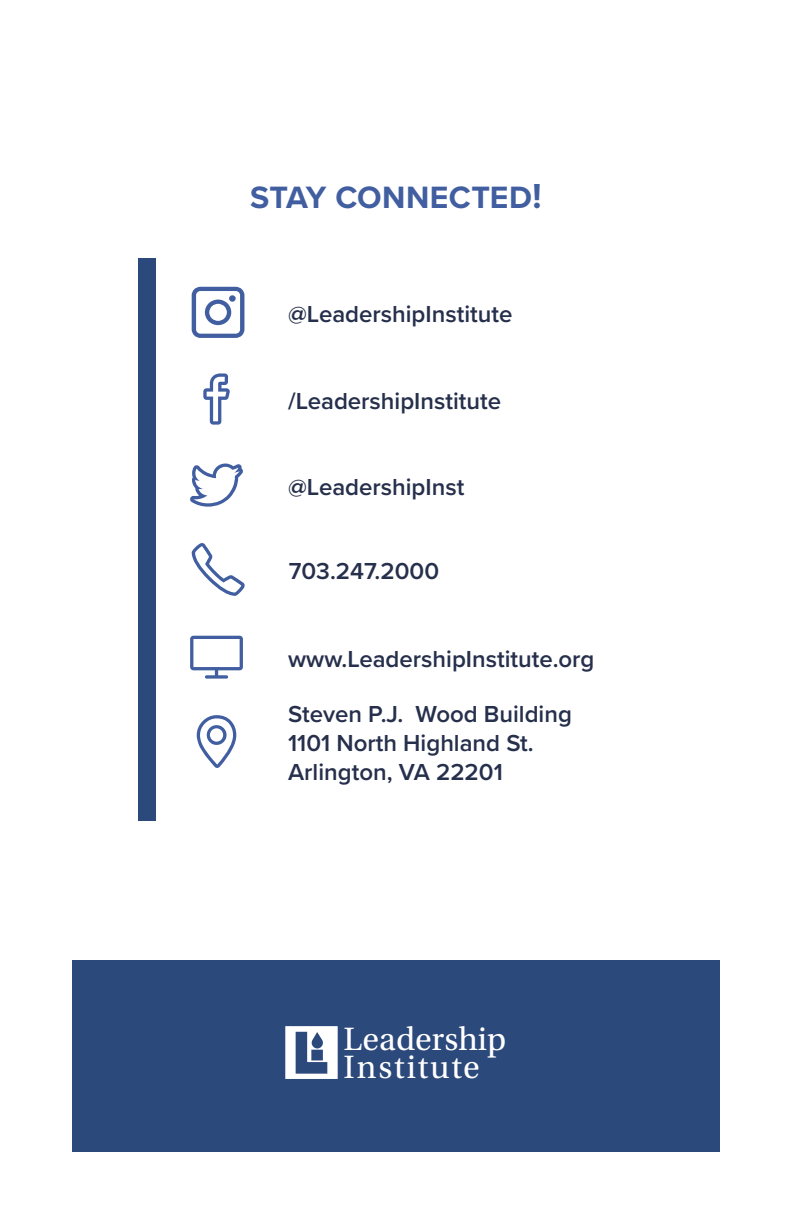
<style>
.page{position:relative;width:792px;height:1224px;background:#fff}
.page>*{position:absolute;margin:0;border:0;box-sizing:border-box;transform-origin:0 0}
.t1{font:34px/28.6px "Utopia Std";letter-spacing:.01em;color:#fff}
.Chapter_Titles{font:700 32px "Proxima Nova";letter-spacing:.01em;color:#415ea1}
.t2{font:600 24px/28.8px "Proxima Nova";color:#262f4b}
.s1{font-size:36px}
</style>
<div class="page">
<div style="left:72px;top:960px;width:648px;height:192px;background:#2c497c"></div>
<svg style="left:285px;top:1027px;width:53px;height:52px"></svg>
<div style="left:138px;top:258px;width:18px;height:563px;background:#2c497c"></div>
<svg style="left:203px;top:373px;width:27px;height:52px"></svg>
<svg style="left:190px;top:464px;width:53px;height:43px"></svg>
<svg style="left:192px;top:543px;width:53px;height:53px"></svg>
<svg style="left:190px;top:636px;width:53px;height:43px"></svg>
<svg style="left:197px;top:715px;width:39px;height:53px"></svg>
<svg style="left:192px;top:287px;width:52px;height:51px"></svg>
<div style="left:229px;top:295px;width:7px;height:7px;background:#415ea1;border-radius:50%"></div>
<p class="Chapter_Titles" style="left:250px;top:174px;width:293px">STAY CONNECTED<span class="s1">!</span></p>
<p class="t2" style="left:288px;top:299px;width:226px">@LeadershipInstitute</p>
<p class="t2" style="left:288px;top:385px;width:215px">/LeadershipInstitute</p>
<p class="t2" style="left:288px;top:471px;width:178px">@LeadershipInst</p>
<p class="t2" style="left:289px;top:556px;width:152px">703.247.2000</p>
<p class="t2" style="left:288px;top:644px;width:308px">www.LeadershipInstitute.org</p>
<p class="t2" style="left:288px;top:699px;width:285px">Steven P.J. Wood Building<br>1101 North Highland St.<br>Arlington, VA 22201</p>
<p class="t1" style="left:344px;top:1025px;width:164px">Leadership<br>Institute</p>
</div>
